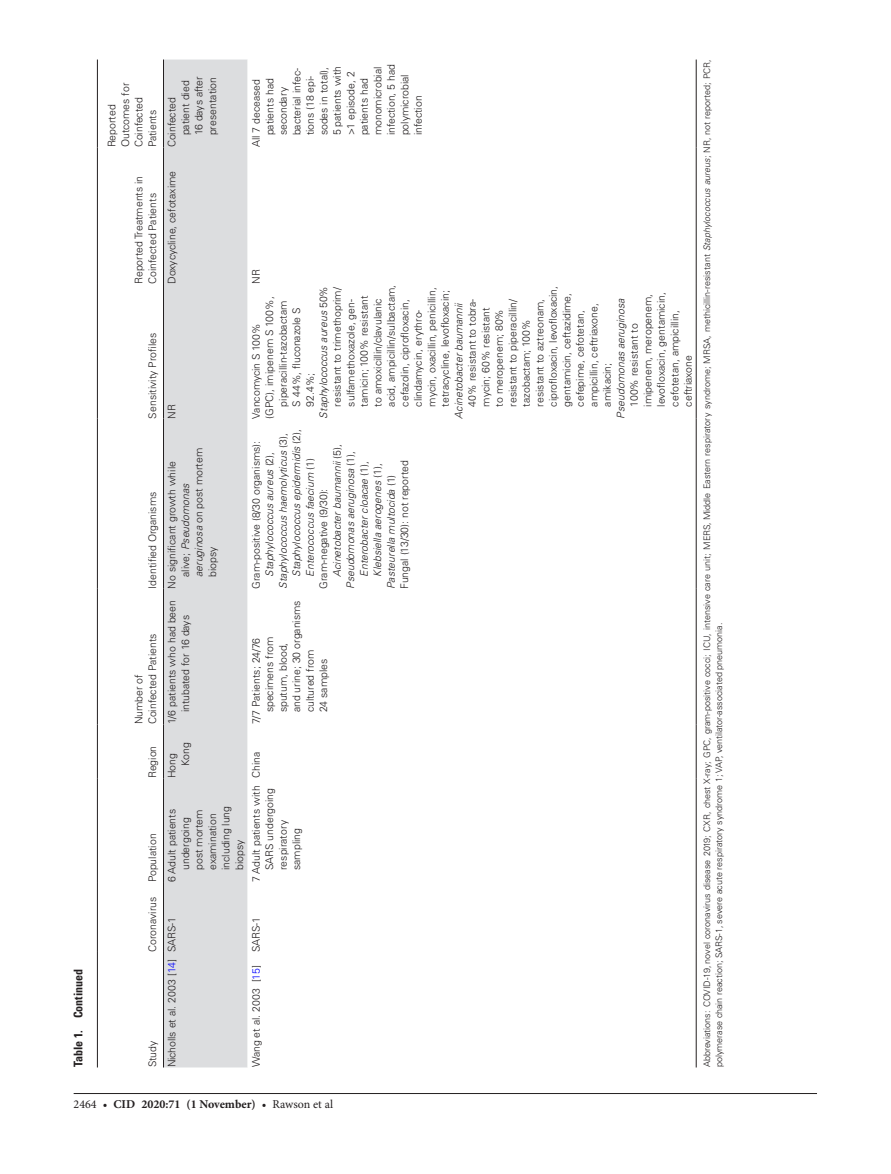
<style>
.page{position:relative;width:891px;height:1174px;background:#fff}
.page>*{position:absolute;margin:0;border:0;box-sizing:border-box;transform-origin:0 0}
.t1{font:700 12px "Minion Pro";color:#231f20}
.t2{font:700 condensed 12px "Univers LT Std";color:#231f20}
.t3{font:300 10.5px/13.5px "Univers LT Std";color:#231f20}
.t4{font:italic 300 10.5px "Univers LT Std";color:#231f20}
.t5{font:300 9px/12px "Univers LT Std";color:#231f20}
.s1{font-style:italic}
.s2{font-style:normal}
.s3{color:#00f}
.s4{font-weight:400}
</style>
<div class="page">
<hr style="left:74px;top:1093px;width:743px;height:1px;background:#231f20">
<div style="left:164px;top:60px;width:84px;height:1007px;background:#dcdddf"></div>
<hr style="left:97px;top:952px;width:1px;height:115px;background:#231f20">
<hr style="left:163px;top:952px;width:1px;height:115px;background:#231f20">
<hr style="left:97px;top:882px;width:1px;height:70px;background:#231f20">
<hr style="left:163px;top:882px;width:1px;height:70px;background:#231f20">
<hr style="left:97px;top:778px;width:1px;height:104px;background:#231f20">
<hr style="left:163px;top:778px;width:1px;height:104px;background:#231f20">
<hr style="left:97px;top:724px;width:1px;height:54px;background:#231f20">
<hr style="left:163px;top:724px;width:1px;height:54px;background:#231f20">
<hr style="left:97px;top:589px;width:1px;height:135px;background:#231f20">
<hr style="left:163px;top:589px;width:1px;height:135px;background:#231f20">
<hr style="left:97px;top:419px;width:1px;height:170px;background:#231f20">
<hr style="left:163px;top:419px;width:1px;height:170px;background:#231f20">
<hr style="left:97px;top:284px;width:1px;height:134px;background:#231f20">
<hr style="left:163px;top:284px;width:1px;height:134px;background:#231f20">
<hr style="left:97px;top:147px;width:1px;height:137px;background:#231f20">
<hr style="left:163px;top:147px;width:1px;height:137px;background:#231f20">
<hr style="left:97px;top:60px;width:1px;height:87px;background:#231f20">
<hr style="left:163px;top:60px;width:1px;height:87px;background:#231f20">
<hr style="left:696px;top:952px;width:1px;height:115px;background:#231f20">
<hr style="left:696px;top:882px;width:1px;height:70px;background:#231f20">
<hr style="left:696px;top:778px;width:1px;height:104px;background:#231f20">
<hr style="left:696px;top:724px;width:1px;height:54px;background:#231f20">
<hr style="left:696px;top:589px;width:1px;height:135px;background:#231f20">
<hr style="left:696px;top:419px;width:1px;height:170px;background:#231f20">
<hr style="left:696px;top:284px;width:1px;height:134px;background:#231f20">
<hr style="left:696px;top:147px;width:1px;height:137px;background:#231f20">
<hr style="left:696px;top:60px;width:1px;height:87px;background:#231f20">
<p class="t2" style="left:71px;top:1067px;width:100px;rotate:-90deg">Table 1. Continued</p>
<p class="t3" style="left:105px;top:147px;width:66px;rotate:-90deg">Reported<br>Outcomes for<br>Coinfected<br>Patients</p>
<p class="t3" style="left:132px;top:284px;width:110px;rotate:-90deg">Reported Treatments in<br>Coinfected Patients</p>
<p class="t3" style="left:146px;top:418px;width:87px;rotate:-90deg">Sensitivity Profiles</p>
<p class="t3" style="left:146px;top:589px;width:99px;rotate:-90deg">Identified Organisms</p>
<p class="t3" style="left:132px;top:724px;width:92px;rotate:-90deg">Number of<br>Coinfected Patients</p>
<p class="t3" style="left:146px;top:778px;width:34px;rotate:-90deg">Region</p>
<p class="t3" style="left:146px;top:882px;width:50px;rotate:-90deg">Population</p>
<p class="t3" style="left:146px;top:952px;width:56px;rotate:-90deg">Coronavirus</p>
<p class="t3" style="left:146px;top:1067px;width:28px;rotate:-90deg">Study</p>
<p class="t3" style="left:249px;top:135px;width:73px;text-indent:-12px;rotate:-90deg">All 7 deceased patients had secondary bacterial infec&shy;tions (18 epi&shy;sodes in total),<br>5 patients with &gt;1 episode, 2 patients had monomicrobial infection, 5 had polymicrobial infection</p>
<p class="t5" style="left:701px;top:1067px;width:1010px;rotate:-90deg">Abbreviations: COVID-19, novel coronavirus disease 2019; CXR, chest X-ray; GPC, gram-positive cocci; ICU, intensive care unit; MERS, Middle Eastern respiratory syndrome; MRSA, methicillin-resistant <span class="s1">Staphylococcus aureus</span>; NR, not reported; PCR, polymerase chain reaction; SARS-1, severe acute respiratory syndrome 1; VAP, ventilator-associated pneumonia.</p>
<p class="t3" style="left:165px;top:135px;width:61px;text-indent:-12px;rotate:-90deg">Coinfected patient died<br>16 days after presentation</p>
<p class="t3" style="left:165px;top:284px;width:115px;rotate:-90deg">Doxycycline, cefotaxime</p>
<p class="t3" style="left:249px;top:284px;width:16px;rotate:-90deg">NR</p>
<p class="t3" style="left:384px;top:406px;width:123px;rotate:-90deg">acid, ampicillin/sulbactam,</p>
<p class="t3" style="left:465px;top:406px;width:122px;rotate:-90deg">40% resistant to tobra&shy;mycin; 60% resistant<br>to meropenem; 80% resistant to piperacillin/ tazobactam; 100% resistant to aztreonam, ciprofloxacin, levofloxacin, gentamicin, ceftazidime, cefepime, cefotetan, ampicillin, ceftriaxone, amikacin;</p>
<p class="t4" style="left:614px;top:418px;width:122px;rotate:-90deg">Pseudomonas aeruginosa</p>
<p class="t3" style="left:627px;top:406px;width:116px;rotate:-90deg">100% resistant to imipenem, meropenem, levofloxacin, gentamicin, cefotetan, ampicillin, ceftriaxone</p>
<p class="t4" style="left:317px;top:418px;width:134px;rotate:-90deg">Staphylococcus aureus <span class="s2">50%</span></p>
<p class="t3" style="left:330px;top:406px;width:121px;rotate:-90deg">resistant to trimethoprim/</p>
<p class="t3" style="left:425px;top:406px;width:120px;rotate:-90deg">mycin, oxacillin, penicillin,</p>
<p class="t3" style="left:438px;top:406px;width:118px;rotate:-90deg">tetracycline, levofloxacin;</p>
<p class="t4" style="left:452px;top:418px;width:118px;rotate:-90deg">Acinetobacter baumannii</p>
<p class="t3" style="left:344px;top:406px;width:109px;rotate:-90deg">sulfamethoxazole, gen-</p>
<p class="t3" style="left:357px;top:406px;width:112px;rotate:-90deg">tamicin; 100% resistant</p>
<p class="t3" style="left:371px;top:406px;width:110px;rotate:-90deg">to amoxicillin/clavulanic</p>
<p class="t3" style="left:263px;top:418px;width:123px;rotate:-90deg">(GPC), imipenem S 100%,</p>
<p class="t3" style="left:276px;top:406px;width:107px;rotate:-90deg">piperacillin-tazobactam</p>
<p class="t3" style="left:290px;top:406px;width:100px;rotate:-90deg">S 44%, fluconazole S</p>
<p class="t3" style="left:398px;top:406px;width:109px;rotate:-90deg">cefazolin, ciprofloxacin,</p>
<p class="t3" style="left:411px;top:406px;width:98px;rotate:-90deg">clindamycin, erythro-</p>
<p class="t3" style="left:249px;top:418px;width:97px;rotate:-90deg">Vancomycin S 100%</p>
<p class="t3" style="left:303px;top:406px;width:35px;rotate:-90deg">92.4%;</p>
<p class="t3" style="left:165px;top:418px;width:16px;rotate:-90deg">NR</p>
<p class="t4" style="left:277px;top:589px;width:157px;rotate:-90deg">Staphylococcus haemolyticus <span class="s2">(3),</span></p>
<p class="t4" style="left:290px;top:577px;width:149px;rotate:-90deg">Staphylococcus epidermidis <span class="s2">(2),</span></p>
<p class="t3" style="left:249px;top:589px;width:149px;rotate:-90deg">Gram-positive (8/30 organisms):</p>
<p class="t4" style="left:263px;top:577px;width:126px;rotate:-90deg">Staphylococcus aureus <span class="s2">(2),</span></p>
<p class="t4" style="left:331px;top:577px;width:134px;rotate:-90deg">Acinetobacter baumannii <span class="s2">(5),</span></p>
<p class="t4" style="left:344px;top:589px;width:139px;rotate:-90deg">Pseudomonas aeruginosa <span class="s2">(1),</span></p>
<p class="t4" style="left:358px;top:577px;width:117px;rotate:-90deg">Enterobacter cloacae <span class="s2">(1),</span></p>
<p class="t4" style="left:371px;top:577px;width:115px;rotate:-90deg">Klebsiella aerogenes <span class="s2">(1),</span></p>
<p class="t4" style="left:385px;top:589px;width:116px;rotate:-90deg">Pasteurella multocida <span class="s2">(1)</span></p>
<p class="t3" style="left:165px;top:577px;width:130px;text-indent:-12px;rotate:-90deg">No significant growth while alive; <span class="s1">Pseudomonas aeruginosa</span> on post mortem biopsy</p>
<p class="t4" style="left:304px;top:577px;width:120px;rotate:-90deg">Enterococcus faecium <span class="s2">(1)</span></p>
<p class="t3" style="left:398px;top:589px;width:130px;rotate:-90deg">Fungal (13/30): not reported</p>
<p class="t3" style="left:317px;top:589px;width:102px;rotate:-90deg">Gram-negative (9/30):</p>
<p class="t3" style="left:249px;top:712px;width:114px;text-indent:-12px;rotate:-90deg">7/7 Patients; 24/76 specimens from sputum, blood,<br>and urine; 30 organisms cultured from<br>24 samples</p>
<p class="t3" style="left:165px;top:724px;width:126px;text-align:center;rotate:-90deg">1/6 patients who had been intubated for 16 days</p>
<p class="t3" style="left:165px;top:766px;width:25px;text-indent:-12px;rotate:-90deg">Hong<br>Kong</p>
<p class="t3" style="left:249px;top:778px;width:28px;rotate:-90deg">China</p>
<p class="t3" style="left:249px;top:870px;width:86px;text-indent:-12px;rotate:-90deg">7 Adult patients with<br>SARS undergoing respiratory sampling</p>
<p class="t3" style="left:165px;top:870px;width:66px;text-indent:-12px;rotate:-90deg">6 Adult patients undergoing post mortem examination including lung biopsy</p>
<p class="t3" style="left:165px;top:1067px;width:152px;rotate:-90deg">Nicholls et al. 2003 [<span class="s3">14</span>] SARS-1</p>
<p class="t3" style="left:249px;top:952px;width:37px;rotate:-90deg">SARS-1</p>
<p class="t3" style="left:249px;top:1067px;width:103px;rotate:-90deg">Wang et al. 2003 [<span class="s3">15</span>]</p>
<p class="t1" style="left:74px;top:1095px;width:261px"><span class="s4">2464 •</span> cid 2020:71 (1 November) <span class="s4">• Rawson et al</span></p>
</div>
